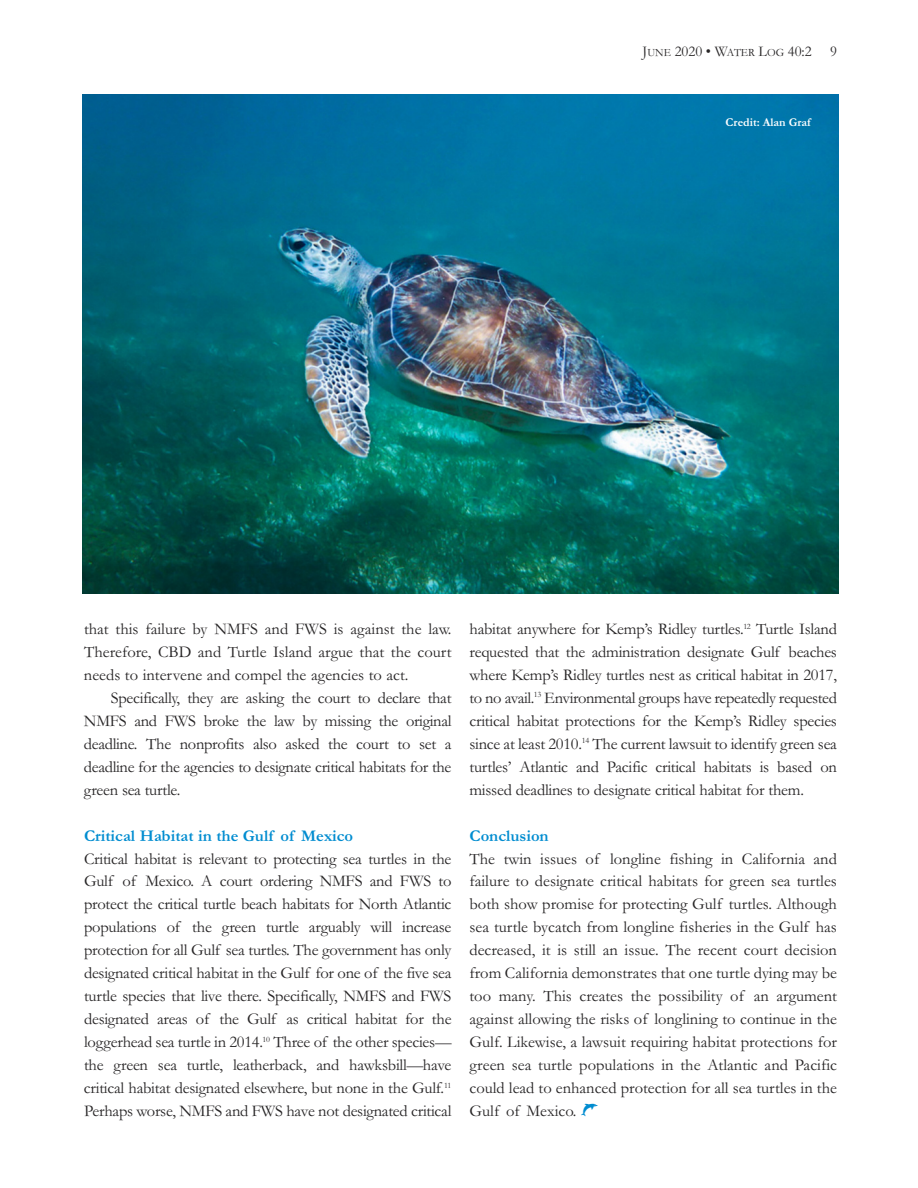
<style>
.page{position:relative;width:918px;height:1188px;background:#fff}
.page>*{position:absolute;margin:0;border:0;box-sizing:border-box;transform-origin:0 0}
.t1{font:16.5px/23px "Garamond";letter-spacing:-.015em;color:#272526;text-align:justify}
.t2{font:700 16.5px "Garamond";color:#008cd0}
.t3{font:15px "Garamond";color:#272526}
.t4{font:700 12px "Garamond";color:#fff}
.s1{font-size:11.25px}
.s2{font-family:"Mini Pics Lil Fishies";color:#008cd0}
</style>
<div class="page">
<img style="left:83px;top:94px;width:756px;height:500px">
<p class="t3" style="left:643px;top:42px;width:196px">J<span class="s1">UNE</span> 2020 • W<span class="s1">ATER</span> L<span class="s1">OG</span> 40:2 9</p>
<p class="t4" style="left:726px;top:115px;width:87px">Credit: Alan Graf</p>
<p class="t1" style="left:84px;top:617px;width:369px">that this failure by NMFS and FWS is against the law.<br>Therefore, CBD and Turtle Island argue that the court needs to intervene and compel the agencies to act.</p>
<p class="t1" style="left:84px;top:686px;width:369px;text-indent:27px">Specifically, they are asking the court to declare that NMFS and FWS broke the law by missing the original deadline. The nonprofits also asked the court to set a deadline for the agencies to designate critical habitats for the green sea turtle.</p>
<p class="t2" style="left:84px;top:825px;width:271px">Critical Habitat in the Gulf of Mexico</p>
<p class="t1" style="left:84px;top:846px;width:369px">Critical habitat is relevant to protecting sea turtles in the Gulf of Mexico. A court ordering NMFS and FWS to protect the critical turtle beach habitats for North Atlantic populations of the green turtle arguably will increase protection for all Gulf sea turtles. The government has only designated critical habitat in the Gulf for one of the five sea turtle species that live there. Specifically, NMFS and FWS designated areas of the Gulf as critical habitat for the loggerhead sea turtle in 2014.<sup>10</sup> Three of the other species— the green sea turtle, leatherback, and hawksbill—have critical habitat designated elsewhere, but none in the Gulf.<sup>11<br></sup>Perhaps worse, NMFS and FWS have not designated critical</p>
<p class="t1" style="left:470px;top:617px;width:369px">habitat anywhere for Kemp’s Ridley turtles.<sup>12</sup> Turtle Island requested that the administration designate Gulf beaches where Kemp’s Ridley turtles nest as critical habitat in 2017, to no avail.<sup>13</sup> Environmental groups have repeatedly requested critical habitat protections for the Kemp’s Ridley species since at least 2010.<sup>14</sup> The current lawsuit to identify green sea turtles’ Atlantic and Pacific critical habitats is based on missed deadlines to designate critical habitat for them.</p>
<p class="t2" style="left:470px;top:825px;width:81px">Conclusion</p>
<p class="t1" style="left:469px;top:846px;width:369px">The twin issues of longline fishing in California and failure to designate critical habitats for green sea turtles both show promise for protecting Gulf turtles. Although sea turtle bycatch from longline fisheries in the Gulf has decreased, it is still an issue. The recent court decision from California demonstrates that one turtle dying may be too many. This creates the possibility of an argument against allowing the risks of longlining to continue in the Gulf. Likewise, a lawsuit requiring habitat protections for green sea turtle populations in the Atlantic and Pacific could lead to enhanced protection for all sea turtles in the Gulf of Mexico. <span class="s2">l</span></p>
</div>
